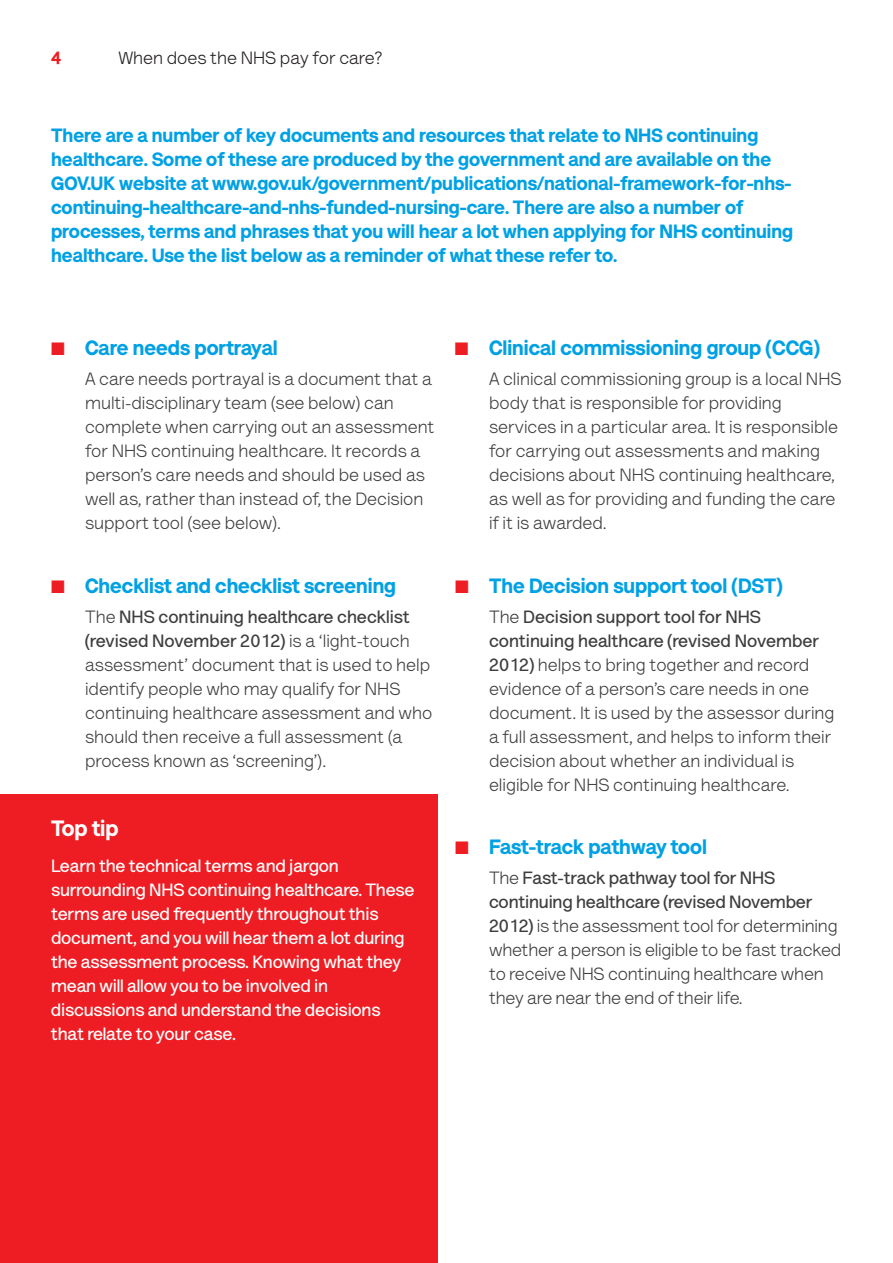
<style>
.page{position:relative;width:893px;height:1263px;background:#fff}
.page>*{position:absolute;margin:0;border:0;box-sizing:border-box;transform-origin:0 0}
.t1{font:900 22.5px "AS Lettera Text";color:#fff}
.t2{font:900 21px "AS Lettera Text";color:#00a1e4}
.t3{font:900 19.5px/24px "AS Lettera Text";color:#00a1e4}
.t4{font:18px/24px "AS Lettera Text";color:#3e3e3f}
.t5{font:700 18px/24px "AS Lettera Text";letter-spacing:-.01em;color:#fff}
.t6{font:18px "AS Lettera Text";color:#231f20}
.t7{font:900 18px "AS Lettera Text";color:#ee1d23}
.s1{color:#ee1d23}
.s2{font-weight:700}
</style>
<div class="page">
<div style="left:0;top:794px;width:438px;height:469px;background:#ee1d23"></div>
<p class="t7" style="left:51px;top:52px;width:12px">4</p>
<p class="t6" style="left:118px;top:52px;width:266px">When does the NHS pay for care?</p>
<p class="t3" style="left:51px;top:125px;width:743px">There are a number of key documents and resources that relate to NHS continuing healthcare. Some of these are produced by the government and are available on the GOV.UK website at www.gov.uk/government/publications/national-framework-for-nhs&shy;continuing-healthcare-and-nhs-funded-nursing-care. There are also a number of processes, terms and phrases that you will hear a lot when applying for NHS continuing healthcare. Use the list below as a reminder of what these refer to.</p>
<p class="t2" style="left:51px;top:341px;width:228px"><span class="s1">■</span> Care needs portrayal</p>
<p class="t4" style="left:85px;top:369px;width:351px">A care needs portrayal is a document that a multi-disciplinary team (see below) can complete when carrying out an assessment for NHS continuing healthcare. It records a person’s care needs and should be used as well as, rather than instead of, the Decision support tool (see below).</p>
<p class="t2" style="left:51px;top:578px;width:347px"><span class="s1">■</span> Checklist and checklist screening</p>
<p class="t4" style="left:85px;top:606px;width:349px">The <span class="s2">NHS continuing healthcare checklist (revised November 2012)</span> is a ‘light-touch assessment’ document that is used to help identify people who may qualify for NHS continuing healthcare assessment and who should then receive a full assessment (a process known as ‘screening’).</p>
<p class="t1" style="left:51px;top:820px;width:69px">Top tip</p>
<p class="t5" style="left:51px;top:855px;width:365px">Learn the technical terms and jargon surrounding NHS continuing healthcare. These terms are used frequently throughout this document, and you will hear them a lot during the assessment process. Knowing what they mean will allow you to be involved in discussions and understand the decisions that relate to your case.</p>
<p class="t2" style="left:455px;top:341px;width:367px"><span class="s1">■</span> Clinical commissioning group (CCG)</p>
<p class="t4" style="left:489px;top:369px;width:354px">A clinical commissioning group is a local NHS body that is responsible for providing services in a particular area. It is responsible for carrying out assessments and making decisions about NHS continuing healthcare, as well as for providing and funding the care if it is awarded.</p>
<p class="t2" style="left:455px;top:578px;width:329px"><span class="s1">■</span> The Decision support tool (DST)</p>
<p class="t4" style="left:489px;top:606px;width:347px">The <span class="s2">Decision support tool for NHS continuing healthcare (revised November 2012)</span> helps to bring together and record evidence of a person’s care needs in one document. It is used by the assessor during a full assessment, and helps to inform their decision about whether an individual is eligible for NHS continuing healthcare.</p>
<p class="t2" style="left:455px;top:839px;width:253px"><span class="s1">■</span> Fast-track pathway tool</p>
<p class="t4" style="left:489px;top:867px;width:354px">The <span class="s2">Fast-track pathway tool for NHS continuing healthcare (revised November 2012)</span> is the assessment tool for determining whether a person is eligible to be fast tracked to receive NHS continuing healthcare when they are near the end of their life.</p>
</div>
